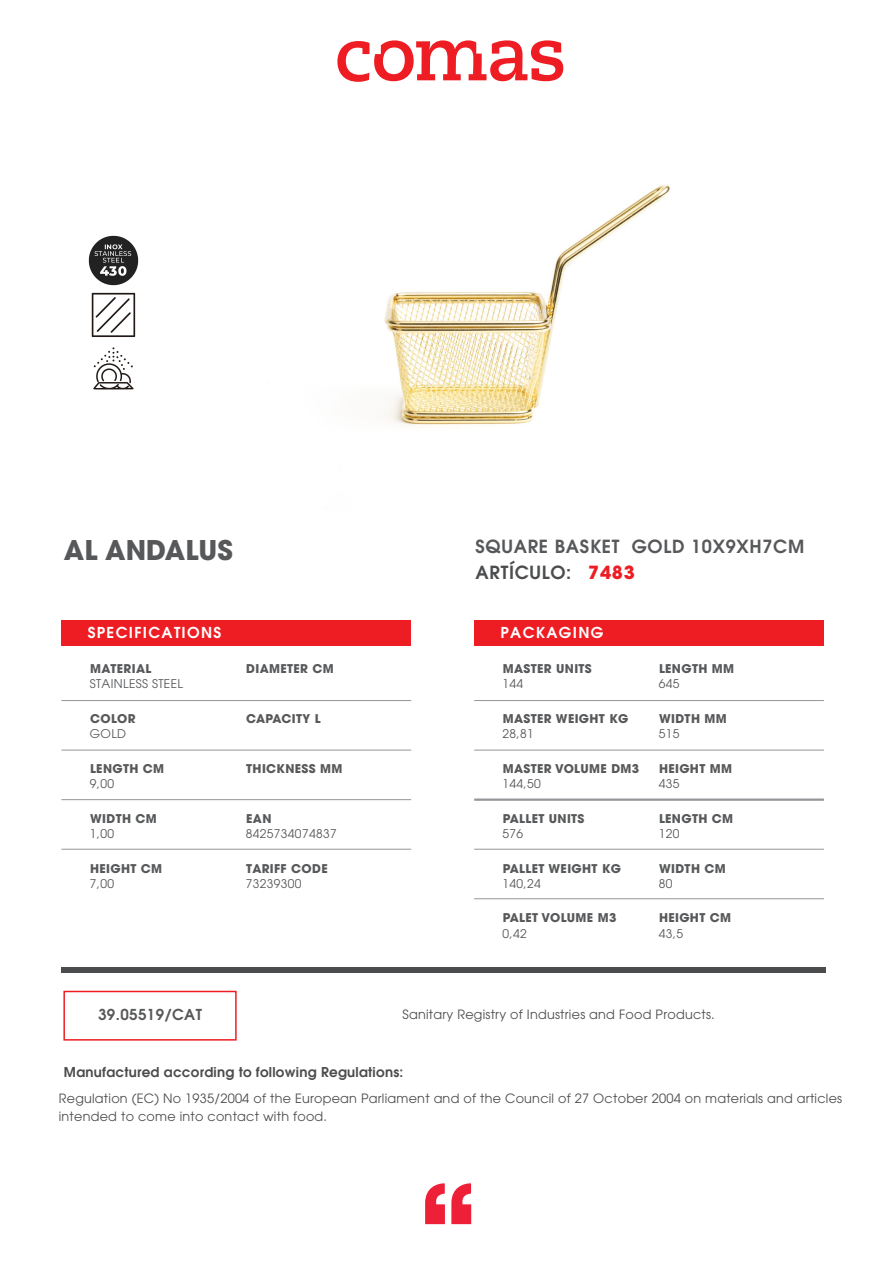
<style>
.page{position:relative;width:893px;height:1263px;background:#fff}
.page>*{position:absolute;margin:0;border:0;box-sizing:border-box;transform-origin:0 0}
.t1{font:700 27px "Avant Garde";color:#57585a}
.t2{font:600 18px/25.7px "Avant Garde";letter-spacing:.04em;color:#57585a}
.t3{font:600 15px "Avant Garde";letter-spacing:.09em;color:#fff}
.t4{font:600 15px "Avant Garde";letter-spacing:.03em;color:#57585a}
.t5{font:600 13.5px "Avant Garde";letter-spacing:.02em;color:#4b4c4d}
.t6{font:12.75px/18px "Avant Garde";letter-spacing:.02em;color:#4b4c4d}
.t7{font:700 12px "Avant Garde";letter-spacing:.03em;color:#57585a}
.t8{font:12px "Avant Garde";letter-spacing:.03em;color:#57585a}
.s1{color:#4b4c4d}
.s2{font-weight:700;color:#ee1d23}
</style>
<div class="page">
<svg style="left:425px;top:1183px;width:20px;height:41px"></svg>
<svg style="left:451px;top:1183px;width:20px;height:41px"></svg>
<svg style="left:337px;top:40px;width:226px;height:42px"></svg>
<div style="left:61px;top:620px;width:350px;height:25px;background:#ee1d23"></div>
<div style="left:61px;top:967px;width:765px;height:6px;background:#4b4c4d"></div>
<hr style="left:61px;top:700px;width:350px;height:1px;background:#939598">
<hr style="left:61px;top:750px;width:350px;height:1px;background:#939598">
<hr style="left:61px;top:799px;width:350px;height:1px;background:#939598">
<hr style="left:61px;top:849px;width:350px;height:1px;background:#939598">
<div style="left:474px;top:620px;width:350px;height:25px;background:#ee1d23"></div>
<hr style="left:474px;top:700px;width:350px;height:1px;background:#939598">
<hr style="left:474px;top:750px;width:350px;height:1px;background:#939598">
<hr style="left:474px;top:798px;width:350px;height:3px;background:#939598">
<hr style="left:474px;top:849px;width:350px;height:1px;background:#939598">
<hr style="left:474px;top:898px;width:350px;height:1px;background:#939598">
<div style="left:63px;top:991px;width:174px;height:49px;border:2px solid #ee1d23"></div>
<img style="left:88px;top:235px;width:51px;height:155px">
<img style="left:384px;top:184px;width:286px;height:242px">
<h1 class="t1" style="left:64px;top:532px;width:170px">AL ANDALUS</h1>
<h2 class="t2" style="left:475px;top:533px;width:330px">SQUARE BASKET GOLD 10X9XH7CM<br><span class="s1">ARTÍCULO:</span> <span class="s2">7483</span></h2>
<p class="t3" style="left:88px;top:623px;width:135px">SPECIFICATIONS</p>
<p class="t7" style="left:90px;top:661px;width:63px">MATERIAL</p>
<p class="t7" style="left:246px;top:661px;width:89px">DIAMETER CM</p>
<p class="t3" style="left:500px;top:623px;width:104px">PACKAGING</p>
<p class="t7" style="left:503px;top:661px;width:91px">MASTER UNITS</p>
<p class="t7" style="left:659px;top:661px;width:77px">LENGTH MM</p>
<p class="t8" style="left:90px;top:677px;width:95px">STAINLESS STEEL</p>
<p class="t8" style="left:502px;top:677px;width:22px">144</p>
<p class="t8" style="left:659px;top:677px;width:22px">645</p>
<p class="t7" style="left:90px;top:711px;width:47px">COLOR</p>
<p class="t7" style="left:246px;top:711px;width:76px">CAPACITY L</p>
<p class="t7" style="left:503px;top:711px;width:127px">MASTER WEIGHT KG</p>
<p class="t7" style="left:659px;top:711px;width:69px">WIDTH MM</p>
<p class="t8" style="left:90px;top:727px;width:38px">GOLD</p>
<p class="t8" style="left:502px;top:727px;width:33px">28,81</p>
<p class="t8" style="left:659px;top:727px;width:22px">515</p>
<p class="t7" style="left:90px;top:761px;width:76px">LENGTH CM</p>
<p class="t7" style="left:246px;top:761px;width:98px">THICKNESS MM</p>
<p class="t7" style="left:503px;top:761px;width:138px">MASTER VOLUME DM3</p>
<p class="t7" style="left:659px;top:761px;width:75px">HEIGHT MM</p>
<p class="t8" style="left:90px;top:777px;width:26px">9,00</p>
<p class="t8" style="left:90px;top:826px;width:26px">1,00</p>
<p class="t8" style="left:90px;top:876px;width:26px">7,00</p>
<p class="t7" style="left:90px;top:810px;width:68px">WIDTH CM</p>
<p class="t7" style="left:90px;top:860px;width:74px">HEIGHT CM</p>
<p class="t7" style="left:246px;top:810px;width:27px">EAN</p>
<p class="t8" style="left:246px;top:826px;width:92px">8425734074837</p>
<p class="t7" style="left:246px;top:860px;width:83px">TARIFF CODE</p>
<p class="t8" style="left:246px;top:876px;width:57px">73239300</p>
<p class="t8" style="left:502px;top:777px;width:40px">144,50</p>
<p class="t8" style="left:659px;top:777px;width:22px">435</p>
<p class="t7" style="left:503px;top:810px;width:83px">PALLET UNITS</p>
<p class="t7" style="left:659px;top:810px;width:76px">LENGTH CM</p>
<p class="t8" style="left:502px;top:826px;width:22px">576</p>
<p class="t8" style="left:659px;top:826px;width:22px">120</p>
<p class="t7" style="left:503px;top:860px;width:120px">PALLET WEIGHT KG</p>
<p class="t7" style="left:659px;top:860px;width:68px">WIDTH CM</p>
<p class="t8" style="left:502px;top:876px;width:40px">140,24</p>
<p class="t8" style="left:502px;top:926px;width:26px">0,42</p>
<p class="t7" style="left:503px;top:910px;width:115px">PALET VOLUME M3</p>
<p class="t8" style="left:659px;top:876px;width:15px">80</p>
<p class="t7" style="left:659px;top:910px;width:74px">HEIGHT CM</p>
<p class="t8" style="left:659px;top:926px;width:26px">43,5</p>
<p class="t4" style="left:98px;top:1005px;width:105px">39.05519/CAT</p>
<p class="t6" style="left:402px;top:1006px;width:314px">Sanitary Registry of Industries and Food Products.</p>
<p class="t5" style="left:64px;top:1063px;width:341px">Manufactured according to following Regulations:</p>
<p class="t6" style="left:59px;top:1090px;width:785px">Regulation (EC) No 1935/2004 of the European Parliament and of the Council of 27 October 2004 on materials and articles intended to come into contact with food.</p>
</div>
